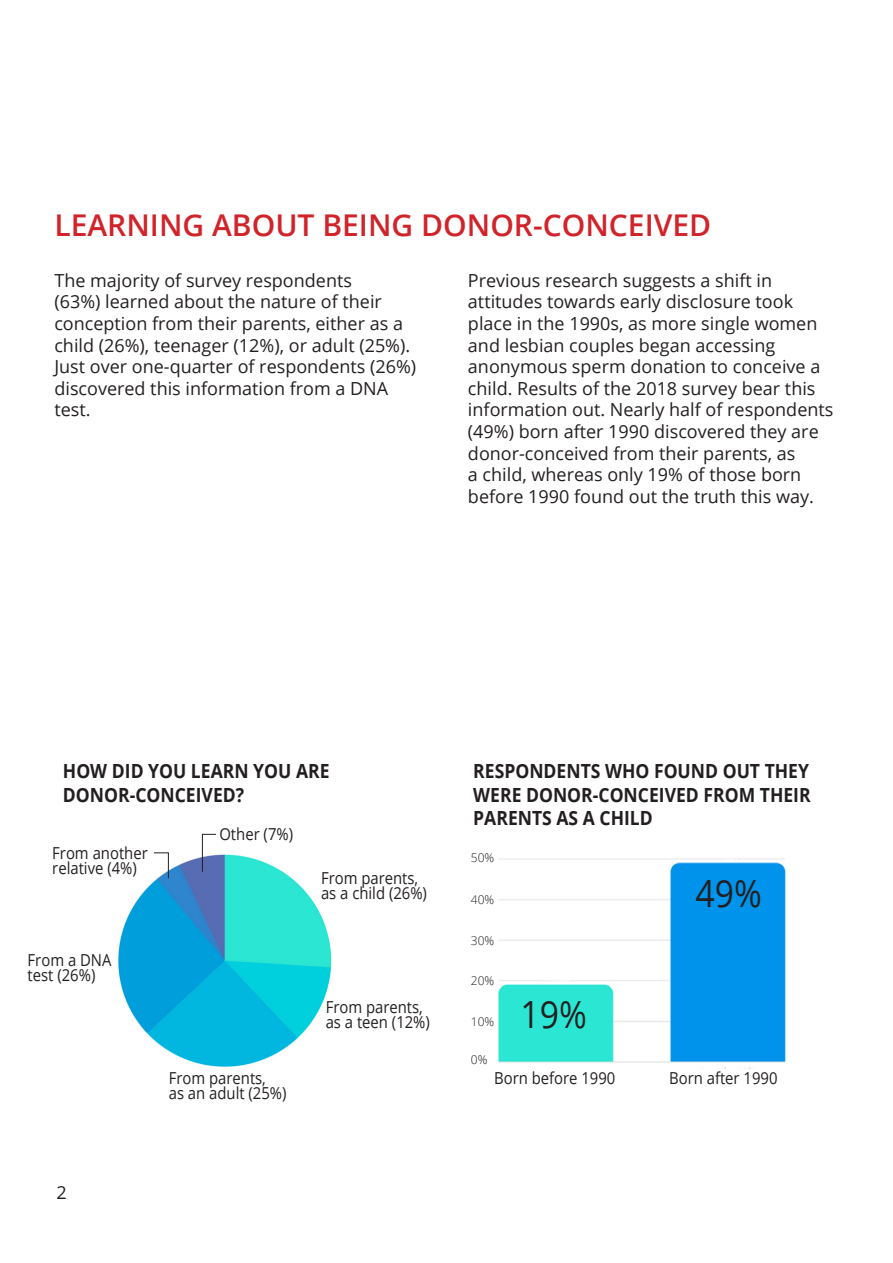
<style>
.page{position:relative;width:893px;height:1263px;background:#fff}
.page>*{position:absolute;margin:0;border:0;box-sizing:border-box;transform-origin:0 0}
.t1{font:37.5px "Open Sans";color:#231f20;scale:.9 1}
.HEADER_2{font:600 30px "Open Sans";color:#d1232a}
.t2{font:700 19.5px/23.4px "Open Sans";color:#231f20;scale:.9 1}
.Body{font:18px/21.6px "Open Sans";color:#231f20}
.t3{font:16.5px/15px "Open Sans";color:#231f20;scale:.9 1}
.Body-2{font:300 12px "Open Sans";color:#231f20}
</style>
<div class="page">
<img style="left:118px;top:834px;width:214px;height:233px">
<img style="left:498px;top:858px;width:288px;height:211px">
<svg style="left:202px;top:833px;width:15px;height:39px"></svg>
<svg style="left:153px;top:852px;width:16px;height:27px"></svg>
<p class="HEADER_2" style="left:54px;top:204px;width:658px">LEARNING ABOUT BEING DONOR-CONCEIVED</p>
<p class="Body" style="left:54px;top:269px;width:363px">The majority of survey respondents<br>(63%) learned about the nature of their conception from their parents, either as a child (26%), teenager (12%), or adult (25%).<br>Just over one-quarter of respondents (26%) discovered this information from a DNA test.</p>
<p class="Body" style="left:468px;top:269px;width:367px">Previous research suggests a shift in attitudes towards early disclosure took place in the 1990s, as more single women and lesbian couples began accessing anonymous sperm donation to conceive a child. Results of the 2018 survey bear this information out. Nearly half of respondents (49%) born after 1990 discovered they are donor-conceived from their parents, as<br>a child, whereas only 19% of those born before 1990 found out the truth this way.</p>
<p class="t2" style="left:63px;top:759px;width:298px">HOW DID YOU LEARN YOU ARE<br>DONOR-CONCEIVED?</p>
<p class="t2" style="left:473px;top:759px;width:376px;text-align:justify">RESPONDENTS WHO FOUND OUT THEY WERE DONOR-CONCEIVED FROM THEIR PARENTS AS A CHILD</p>
<p class="t3" style="left:52px;top:845px;width:108px">From another relative (4%)</p>
<p class="t3" style="left:219px;top:826px;width:83px">Other (7%)</p>
<p class="Body-2" style="left:471px;top:849px;width:25px">50%</p>
<p class="Body-2" style="left:471px;top:892px;width:25px">40%</p>
<p class="Body-2" style="left:471px;top:932px;width:25px">30%</p>
<p class="Body-2" style="left:471px;top:972px;width:25px">20%</p>
<p class="Body-2" style="left:471px;top:1013px;width:25px">10%</p>
<p class="Body-2" style="left:471px;top:1051px;width:18px">0%</p>
<p class="t3" style="left:321px;top:870px;width:119px">From parents, as a child (26%)</p>
<p class="t1" style="left:695px;top:867px;width:75px">49%</p>
<p class="t3" style="left:28px;top:952px;width:95px">From a DNA test (26%)</p>
<p class="t3" style="left:326px;top:999px;width:117px">From parents, as a teen (12%)</p>
<p class="t1" style="left:520px;top:989px;width:75px">19%</p>
<p class="Body" style="left:56px;top:1181px;width:12px">2</p>
<p class="t3" style="left:169px;top:1070px;width:132px">From parents,<br>as an adult (25%)</p>
<p class="t3" style="left:494px;top:1070px;width:136px">Born before 1990</p>
<p class="t3" style="left:669px;top:1070px;width:122px">Born after 1990</p>
</div>
